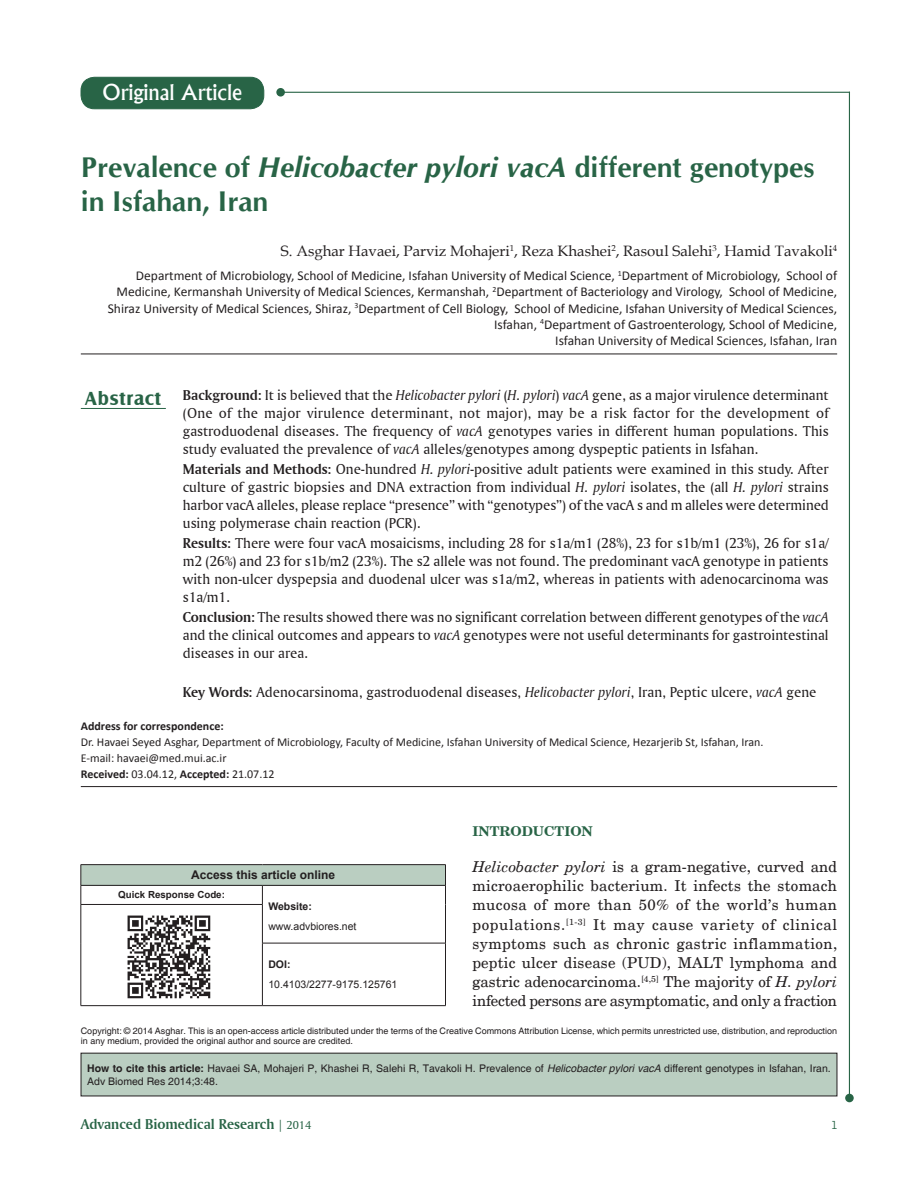
<style>
.page{position:relative;width:918px;height:1188px;background:#fff}
.page>*{position:absolute;margin:0;border:0;box-sizing:border-box;transform-origin:0 0}
.AT{font:700 28.5px/34.2px "CG Omega";color:#286446}
.AH{font:500 21px "Albertus";color:#fff}
.ABSH{font:700 19.5px "Castle T";letter-spacing:.04em;color:#286446}
.ABS{font:15px/18px "Amerigo BT Roman A";color:#231f20;text-align:justify}
.TX{font:15px/19px "New Century Schlbk";letter-spacing:-.01em;color:#231f20;text-align:justify}
.KWD{font:15px "Amerigo BT Roman A";color:#231f20}
.AU{font:15px "Book Antiqua";color:#231f20}
.RF{font:15px "Amerigo BT Bold A";color:#286446}
.AFF{font:13.5px/16.2px "Calibri";color:#231f20;text-align:right}
.t1{font:700 13.5px "Century Schoolbook BT";color:#286446}
.ADD{font:12px/15.8px "Calibri";color:#231f20}
.HIS{font:700 12px "Calibri";color:#231f20}
.ATAO{font:700 12px "Arial";color:#231f20}
.RF-2{font:12px "Bell Centennial BT Address";color:#286446}
.SRC{font:10.5px/12.6px "Helvetica";color:#231f20}
.DOI{font:10.5px "Arial";color:#231f20}
.WEB{font:10.5px "Arial";color:#231f20}
.WEB-2{font:700 10.5px "Arial";color:#231f20}
.DOI-2{font:700 10.5px "Arial";color:#231f20}
.QRC{font:700 9.75px "Arial";color:#231f20}
.t2{font:9px/10.8px "Helvetica";color:#231f20}
.s1{font-style:italic}
.s2{font-family:"Amerigo BT Bold A"}
.s3{font-family:"Amerigo BT Italic A"}
.s4{font-weight:700}
.s5{font-weight:400}
.s6{font-family:"Amerigo BT Roman A";font-size:12px}
</style>
<div class="page">
<div style="left:81px;top:77px;width:183px;height:32px;background:#286446;border-radius:14px"></div>
<div style="left:81px;top:77px;width:183px;height:32px;border:1px solid #286446;border-radius:14px"></div>
<hr style="left:281px;top:92px;width:569px;height:1px;background:#286446">
<div style="left:276px;top:88px;width:9px;height:9px;background:#286446;border-radius:50%"></div>
<hr style="left:849px;top:92px;width:1px;height:1005px;background:#286446">
<div style="left:845px;top:1094px;width:9px;height:8px;background:#286446;border-radius:50%"></div>
<hr style="left:81px;top:786px;width:756px;height:1px;background:#231f20">
<hr style="left:81px;top:408px;width:85px;height:1px;background:#286446">
<hr style="left:81px;top:354px;width:756px;height:1px;background:#231f20">
<div style="left:81px;top:865px;width:365px;height:20px;background:#bacec1"></div>
<hr style="left:81px;top:864px;width:181px;height:1px;background:#231f20">
<hr style="left:262px;top:864px;width:184px;height:1px;background:#231f20">
<hr style="left:81px;top:885px;width:181px;height:1px;background:#231f20">
<svg style="left:81px;top:865px;width:1px;height:39px"></svg>
<hr style="left:262px;top:885px;width:184px;height:1px;background:#231f20">
<svg style="left:445px;top:865px;width:1px;height:39px"></svg>
<hr style="left:445px;top:904px;width:1px;height:39px;background:#231f20">
<hr style="left:81px;top:904px;width:182px;height:1px;background:#231f20">
<hr style="left:81px;top:905px;width:1px;height:38px;background:#231f20">
<hr style="left:81px;top:943px;width:1px;height:62px;background:#231f20">
<hr style="left:445px;top:943px;width:1px;height:62px;background:#231f20">
<hr style="left:262px;top:1005px;width:184px;height:1px;background:#231f20">
<svg style="left:262px;top:886px;width:1px;height:18px"></svg>
<hr style="left:262px;top:905px;width:1px;height:38px;background:#231f20">
<hr style="left:262px;top:943px;width:1px;height:62px;background:#231f20">
<hr style="left:81px;top:1005px;width:181px;height:1px;background:#231f20">
<hr style="left:262px;top:943px;width:184px;height:1px;background:#231f20">
<img style="left:127px;top:915px;width:84px;height:84px">
<div style="left:81px;top:1053px;width:756px;height:43px;background:#bacec1"></div>
<p class="AH" style="left:103px;top:80px;width:141px">Original Article</p>
<p class="AT" style="left:81px;top:150px;width:735px">Prevalence of <span class="s1">Helicobacter pylori vacA</span> different genotypes in Isfahan, Iran</p>
<p class="AU" style="left:281px;top:240px;width:558px">S. Asghar Havaei, Parviz Mohajeri<sup>1</sup>, Reza Khashei<sup>2</sup>, Rasoul Salehi<sup>3</sup>, Hamid Tavakoli<sup>4</sup></p>
<p class="AFF" style="left:108px;top:268px;width:731px">Department of Microbiology, School of Medicine, Isfahan University of Medical Science, <sup>1</sup>Department of Microbiology, School of Medicine, Kermanshah University of Medical Sciences, Kermanshah, <sup>2</sup>Department of Bacteriology and Virology, School of Medicine, Shiraz University of Medical Sciences, Shiraz, <sup>3</sup>Department of Cell Biology, School of Medicine, Isfahan University of Medical Sciences, Isfahan, <sup>4</sup>Department of Gastroenterology, School of Medicine,<br>Isfahan University of Medical Sciences, Isfahan, Iran</p>
<p class="ABS" style="left:183px;top:386px;width:647px"><span class="s2">Background:</span> It is believed that the <span class="s3">Helicobacter pylori</span> (<span class="s3">H. pylori</span>) <span class="s3">vacA</span> gene, as a major virulence determinant (One of the major virulence determinant, not major), may be a risk factor for the development of gastroduodenal diseases. The frequency of <span class="s3">vacA</span> genotypes varies in different human populations. This study evaluated the prevalence of <span class="s3">vacA</span> alleles/genotypes among dyspeptic patients in Isfahan.</p>
<p class="ABS" style="left:183px;top:460px;width:648px"><span class="s2">Materials and Methods:</span> One‑hundred <span class="s3">H. pylori</span>‑positive adult patients were examined in this study. After culture of gastric biopsies and DNA extraction from individual <span class="s3">H. pylori</span> isolates, the (all <span class="s3">H. pylori</span> strains harbor vacA alleles, please replace “presence” with “genotypes”) of the vacA s and m alleles were determined using polymerase chain reaction (PCR).</p>
<p class="ABS" style="left:183px;top:534px;width:647px"><span class="s2">Results:</span> There were four vacA mosaicisms, including 28 for s1a/m1 (28%), 23 for s1b/m1 (23%), 26 for s1a/ m2 (26%) and 23 for s1b/m2 (23%). The s2 allele was not found. The predominant vacA genotype in patients with non‑ulcer dyspepsia and duodenal ulcer was s1a/m2, whereas in patients with adenocarcinoma was s1a/m1.</p>
<p class="ABS" style="left:183px;top:608px;width:647px"><span class="s2">Conclusion:</span> The results showed there was no significant correlation between different genotypes of the <span class="s3">vacA </span>and the clinical outcomes and appears to <span class="s3">vacA</span> genotypes were not useful determinants for gastrointestinal diseases in our area.</p>
<p class="KWD" style="left:183px;top:683px;width:635px"><span class="s2">Key Words:</span> Adenocarsinoma, gastroduodenal diseases, <span class="s3">Helicobacter pylori</span>, Iran, Peptic ulcere, <span class="s3">vacA</span> gene</p>
<p class="ADD" style="left:81px;top:719px;width:684px"><span class="s4">Address for correspondence:<br></span>Dr. Havaei Seyed Asghar, Department of Microbiology, Faculty of Medicine, Isfahan University of Medical Science, Hezarjerib St, Isfahan, Iran.<br>E‑mail: havaei@med.mui.ac.ir</p>
<p class="HIS" style="left:81px;top:766px;width:195px">Received: <span class="s5">03.04.12,</span> Accepted: <span class="s5">21.07.12</span></p>
<p class="ABSH" style="left:85px;top:387px;width:78px">Abstract</p>
<p class="ATAO" style="left:191px;top:867px;width:146px">Access this article online</p>
<p class="QRC" style="left:118px;top:889px;width:108px">Quick Response Code:</p>
<p class="WEB-2" style="left:268px;top:899px;width:45px">Website:</p>
<p class="WEB" style="left:268px;top:919px;width:90px">www.advbiores.net</p>
<p class="DOI-2" style="left:268px;top:958px;width:24px">DOI:</p>
<p class="DOI" style="left:268px;top:977px;width:131px">10.4103/2277-9175.125761</p>
<h1 class="t1" style="left:472px;top:823px;width:122px">INTRODUCTION</h1>
<p class="TX" style="left:472px;top:858px;width:366px"><span class="s1">Helicobacter pylori</span> is a gram‑negative, curved and microaerophilic bacterium. It infects the stomach mucosa of more than 50% of the world’s human populations.<sup>[1‑3]</sup> It may cause variety of clinical symptoms such as chronic gastric inflammation, peptic ulcer disease (PUD), MALT lymphoma and gastric adenocarcinoma.<sup>[4,5]</sup> The majority of <span class="s1">H. pylori </span>infected persons are asymptomatic, and only a fraction</p>
<p class="t2" style="left:81px;top:1025px;width:758px">Copyright: © 2014 Asghar. This is an open-access article distributed under the terms of the Creative Commons Attribution License, which permits unrestricted use, distribution, and reproduction in any medium, provided the original author and source are credited.</p>
<p class="SRC" style="left:87px;top:1062px;width:745px"><span class="s4">How to cite this article:</span> Havaei SA, Mohajeri P, Khashei R, Salehi R, Tavakoli H. Prevalence of <span class="s1">Helicobacter pylori vacA</span> different genotypes in Isfahan, Iran.<br>Adv Biomed Res 2014;3:48.</p>
<p class="RF" style="left:81px;top:1115px;width:232px">Advanced Biomedical Research <span class="s6">| 2014</span></p>
<p class="RF-2" style="left:832px;top:1118px;width:7px">1</p>
</div>
